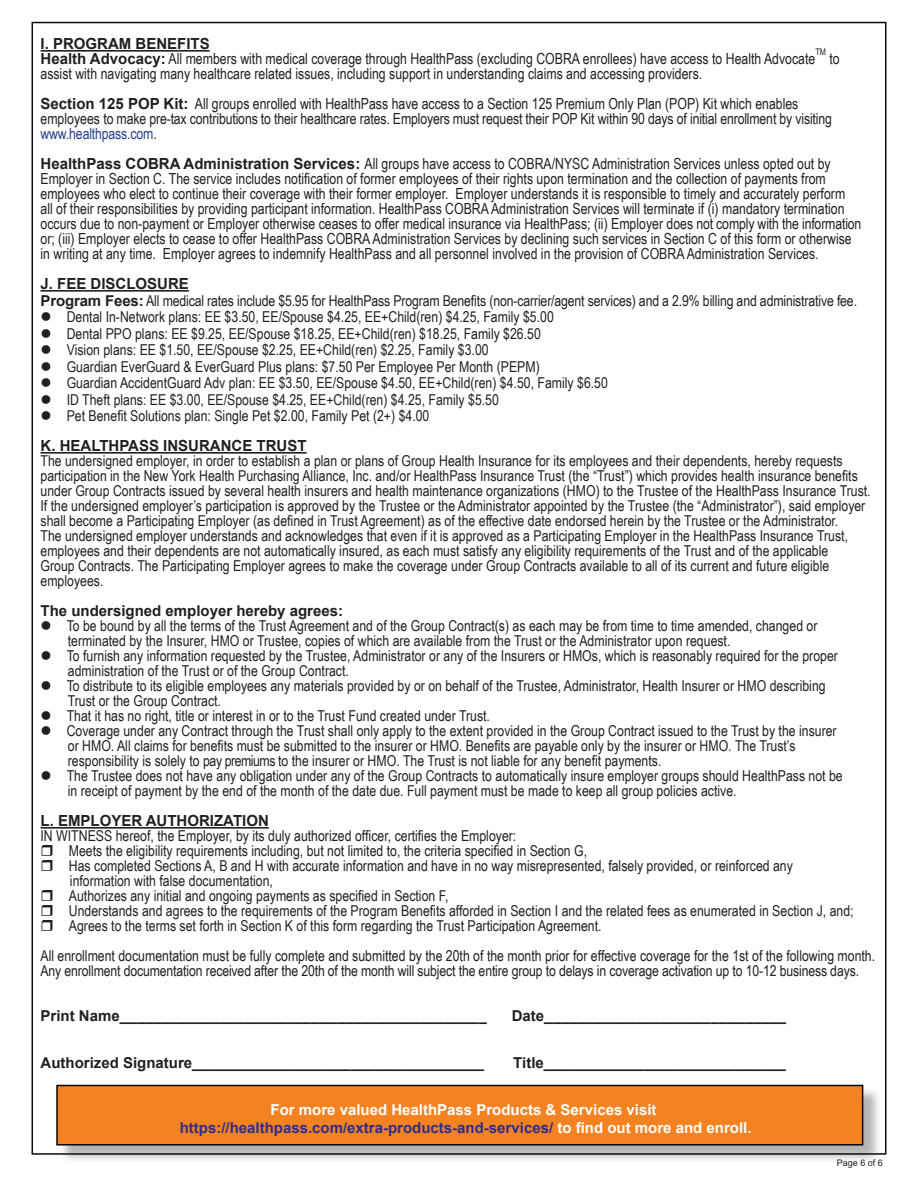
<style>
.page{position:relative;width:918px;height:1188px;background:#fff}
.page>*{position:absolute;margin:0;border:0;box-sizing:border-box;transform-origin:0 0}
.t1{font:15.3px "Arial Narrow";color:#231f20}
.t2{font:700 15.3px "Arial";color:#231f20}
.t3{font:15.3px "Arial Narrow";letter-spacing:-.01em;color:#253f8e}
.t4{font:15px/15px "Arial Narrow";color:#231f20}
.t5{font:700 15px "Arial";color:#231f20}
.t6{font:700 15px/18px "Arial";color:#fff;text-align:center}
.t7{font:9.15px "Arial Narrow";color:#231f20}
.t8{font:9px "Arial";color:#231f20}
.s1{font-family:"Arial";font-weight:700}
.s2{color:#231f20}
.s3{color:#2d2e8b}
</style>
<div class="page">
<div style="left:59px;top:1087px;width:823px;height:77px;background:#231f20;opacity:.34"></div>
<div style="left:57px;top:1085px;width:806px;height:60px;background:#f58220"></div>
<div style="left:56px;top:1085px;width:807px;height:61px;border:2px solid #090706"></div>
<hr style="left:41px;top:50px;width:169px;height:2px;background:#231f20">
<hr style="left:41px;top:290px;width:148px;height:2px;background:#231f20">
<hr style="left:41px;top:452px;width:266px;height:2px;background:#231f20">
<hr style="left:41px;top:827px;width:228px;height:2px;background:#231f20">
<p class="t2" style="left:41px;top:33px;width:171px">I. PROGRAM BENEFITS</p>
<p class="t1" style="left:41px;top:48px;width:776px"><span class="s1">Health Advocacy:</span> All members with medical coverage through HealthPass (excluding COBRA enrollees) have access to Health Advocate</p>
<p class="t7" style="left:815px;top:45px;width:12px">TM</p>
<p class="t1" style="left:829px;top:48px;width:12px">to</p>
<p class="t1" style="left:41px;top:63px;width:663px">assist with navigating many healthcare related issues, including support in understanding claims and accessing providers.</p>
<p class="t1" style="left:41px;top:93px;width:759px"><span class="s1">Section 125 POP Kit:</span> All groups enrolled with HealthPass have access to a Section 125 Premium Only Plan (POP) Kit which enables</p>
<p class="t1" style="left:41px;top:108px;width:793px">employees to make pre-tax contributions to their healthcare rates. Employers must request their POP Kit within 90 days of initial enrollment by visiting</p>
<p class="t3" style="left:41px;top:123px;width:118px">www.healthpass.com<span class="s2">.</span></p>
<p class="t1" style="left:41px;top:153px;width:792px"><span class="s1">HealthPass COBRA Administration Services:</span> All groups have access to COBRA/NYSC Administration Services unless opted out by</p>
<p class="t1" style="left:41px;top:168px;width:787px">Employer in Section C. The service includes notification of former employees of their rights upon termination and the collection of payments from</p>
<p class="t1" style="left:41px;top:183px;width:806px">employees who elect to continue their coverage with their former employer. Employer understands it is responsible to timely and accurately perform</p>
<p class="t1" style="left:41px;top:198px;width:805px">all of their responsibilities by providing participant information. HealthPass COBRA Administration Services will terminate if (i) mandatory termination</p>
<p class="t1" style="left:41px;top:213px;width:822px">occurs due to non-payment or Employer otherwise ceases to offer medical insurance via HealthPass; (ii) Employer does not comply with the information</p>
<p class="t1" style="left:41px;top:228px;width:813px">or; (iii) Employer elects to cease to offer HealthPass COBRA Administration Services by declining such services in Section C of this form or otherwise</p>
<p class="t1" style="left:41px;top:243px;width:780px">in writing at any time. Employer agrees to indemnify HealthPass and all personnel involved in the provision of COBRA Administration Services.</p>
<p class="t2" style="left:41px;top:273px;width:150px">J. FEE DISCLOSURE</p>
<p class="t4" style="left:41px;top:292px;width:818px"><span class="s1">Program Fees:</span> All medical rates include $5.95 for HealthPass Program Benefits (non-carrier/agent services) and a 2.9% billing and administrative fee.</p>
<p class="t4" style="left:41px;top:309px;width:515px">● Dental In-Network plans: EE $3.50, EE/Spouse $4.25, EE+Child(ren) $4.25, Family $5.00</p>
<p class="t4" style="left:41px;top:325px;width:502px">● Dental PPO plans: EE $9.25, EE/Spouse $18.25, EE+Child(ren) $18.25, Family $26.50</p>
<p class="t4" style="left:41px;top:342px;width:450px">● Vision plans: EE $1.50, EE/Spouse $2.25, EE+Child(ren) $2.25, Family $3.00</p>
<p class="t4" style="left:41px;top:358px;width:501px">● Guardian EverGuard &amp; EverGuard Plus plans: $7.50 Per Employee Per Month (PEPM)</p>
<p class="t4" style="left:41px;top:375px;width:569px">● Guardian AccidentGuard Adv plan: EE $3.50, EE/Spouse $4.50, EE+Child(ren) $4.50, Family $6.50</p>
<p class="t4" style="left:41px;top:391px;width:460px">● ID Theft plans: EE $3.00, EE/Spouse $4.25, EE+Child(ren) $4.25, Family $5.50</p>
<p class="t4" style="left:41px;top:408px;width:390px">● Pet Benefit Solutions plan: Single Pet $2.00, Family Pet (2+) $4.00</p>
<p class="t2" style="left:41px;top:435px;width:268px">K. HEALTHPASS INSURANCE TRUST</p>
<p class="t4" style="left:41px;top:453px;width:832px">The undersigned employer, in order to establish a plan or plans of Group Health Insurance for its employees and their dependents, hereby requests participation in the New York Health Purchasing Alliance, Inc. and/or HealthPass Insurance Trust (the “Trust”) which provides health insurance benefits under Group Contracts issued by several health insurers and health maintenance organizations (HMO) to the Trustee of the HealthPass Insurance Trust.</p>
<p class="t4" style="left:41px;top:498px;width:826px">If the undersigned employer’s participation is approved by the Trustee or the Administrator appointed by the Trustee (the “Administrator”), said employer shall become a Participating Employer (as defined in Trust Agreement) as of the effective date endorsed herein by the Trustee or the Administrator.</p>
<p class="t4" style="left:41px;top:528px;width:809px">The undersigned employer understands and acknowledges that even if it is approved as a Participating Employer in the HealthPass Insurance Trust,</p>
<p class="t4" style="left:41px;top:543px;width:789px">employees and their dependents are not automatically insured, as each must satisfy any eligibility requirements of the Trust and of the applicable</p>
<p class="t4" style="left:41px;top:558px;width:790px">Group Contracts. The Participating Employer agrees to make the coverage under Group Contracts available to all of its current and future eligible employees.</p>
<p class="t5" style="left:41px;top:600px;width:304px">The undersigned employer hereby agrees:</p>
<p class="t4" style="left:41px;top:618px;width:779px">● To be bound by all the terms of the Trust Agreement and of the Group Contract(s) as each may be from time to time amended, changed or</p>
<p class="t4" style="left:68px;top:633px;width:664px">terminated by the Insurer, HMO or Trustee, copies of which are available from the Trust or the Administrator upon request.</p>
<p class="t4" style="left:41px;top:648px;width:799px">● To furnish any information requested by the Trustee, Administrator or any of the Insurers or HMOs, which is reasonably required for the proper</p>
<p class="t4" style="left:68px;top:663px;width:283px">administration of the Trust or of the Group Contract.</p>
<p class="t4" style="left:41px;top:678px;width:787px">● To distribute to its eligible employees any materials provided by or on behalf of the Trustee, Administrator, Health Insurer or HMO describing</p>
<p class="t4" style="left:68px;top:693px;width:155px">Trust or the Group Contract.</p>
<p class="t4" style="left:41px;top:708px;width:451px">● That it has no right, title or interest in or to the Trust Fund created under Trust.</p>
<p class="t4" style="left:41px;top:723px;width:798px">● Coverage under any Contract through the Trust shall only apply to the extent provided in the Group Contract issued to the Trust by the insurer</p>
<p class="t4" style="left:68px;top:738px;width:729px">or HMO. All claims for benefits must be submitted to the insurer or HMO. Benefits are payable only by the insurer or HMO. The Trust’s</p>
<p class="t4" style="left:68px;top:753px;width:595px">responsibility is solely to pay premiums to the insurer or HMO. The Trust is not liable for any benefit payments.</p>
<p class="t4" style="left:41px;top:768px;width:804px">● The Trustee does not have any obligation under any of the Group Contracts to automatically insure employer groups should HealthPass not be</p>
<p class="t4" style="left:68px;top:783px;width:670px">in receipt of payment by the end of the month of the date due. Full payment must be made to keep all group policies active.</p>
<p class="t2" style="left:41px;top:810px;width:230px">L. EMPLOYER AUTHORIZATION</p>
<p class="t4" style="left:41px;top:828px;width:477px">IN WITNESS hereof, the Employer, by its duly authorized officer, certifies the Employer:</p>
<p class="t4" style="left:69px;top:843px;width:520px">Meets the eligibility requirements including, but not limited to, the criteria specified in Section G,</p>
<p class="t4" style="left:69px;top:858px;width:726px">Has completed Sections A, B and H with accurate information and have in no way misrepresented, falsely provided, or reinforced any</p>
<p class="t4" style="left:70px;top:873px;width:205px">information with false documentation,</p>
<p class="t4" style="left:69px;top:888px;width:381px">Authorizes any initial and ongoing payments as specified in Section F,</p>
<p class="t4" style="left:69px;top:903px;width:786px">Understands and agrees to the requirements of the Program Benefits afforded in Section I and the related fees as enumerated in Section J, and;</p>
<p class="t4" style="left:69px;top:918px;width:534px">Agrees to the terms set forth in Section K of this form regarding the Trust Participation Agreement.</p>
<p class="t4" style="left:41px;top:948px;width:836px">All enrollment documentation must be fully complete and submitted by the 20th of the month prior for effective coverage for the 1st of the following month.<br>Any enrollment documentation received after the 20th of the month will subject the entire group to delays in coverage activation up to 10-12 business days.</p>
<p class="t5" style="left:41px;top:1005px;width:448px">Print Name____________________________________________</p>
<p class="t5" style="left:512px;top:1005px;width:276px">Date_____________________________</p>
<p class="t5" style="left:41px;top:1052px;width:445px">Authorized Signature___________________________________</p>
<p class="t5" style="left:513px;top:1052px;width:274px">Title_____________________________</p>
<p class="t6" style="left:180px;top:1101px;width:573px">For more valued HealthPass Products &amp; Services visit <span class="s3">https://healthpass.com/extra-products-and-services/</span> to find out more and enroll.</p>
<p class="t8" style="left:837px;top:1156px;width:48px">Page 6 of 6</p>
</div>
